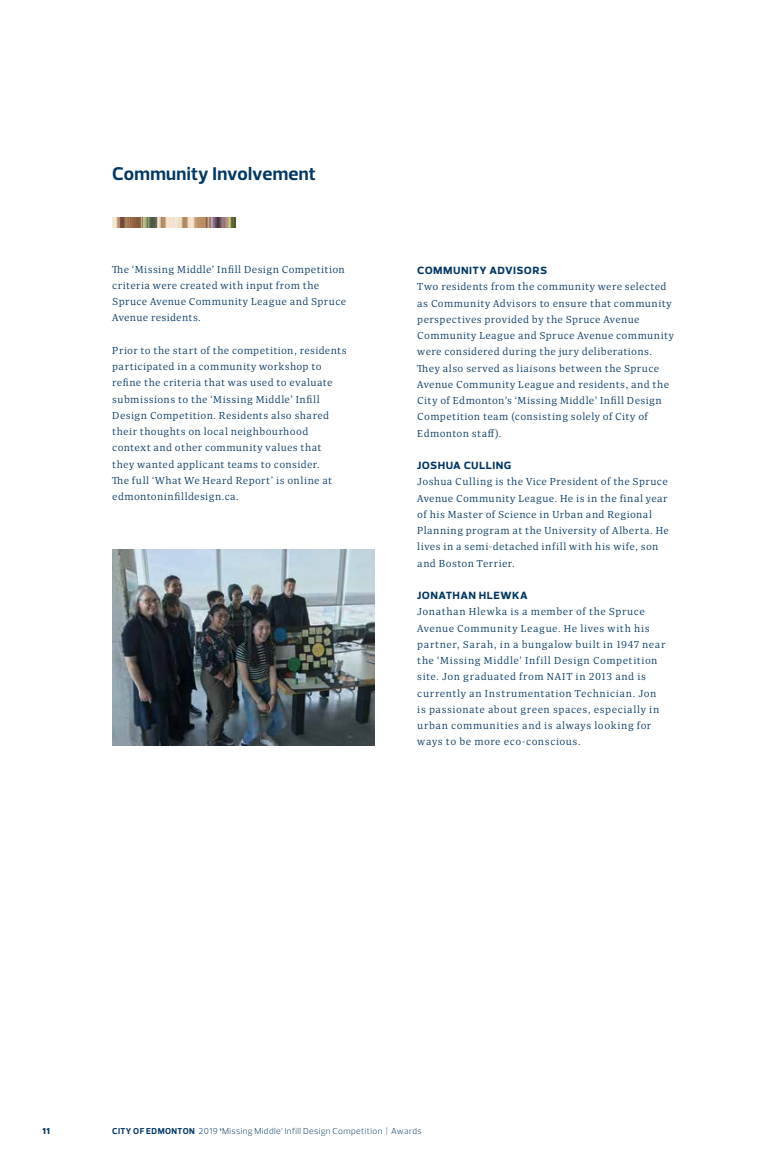
<style>
.page{position:relative;width:765px;height:1170px;background:#fff}
.page>*{position:absolute;margin:0;border:0;box-sizing:border-box;transform-origin:0 0}
.t1{font:700 18.75px "Prelo";letter-spacing:.015em;color:#003764}
.t2{font:700 12.5px "Prelo";letter-spacing:.03em;color:#003764}
.t3{font:10px/16.2px "Quercus 10";letter-spacing:.045em;color:#003764}
.t4{font:300 8.75px "Prelo";letter-spacing:.045em;color:#003764}
.t5{font:900 8.75px "Prelo";color:#003764}
.s1{font-weight:700}
</style>
<div class="page">
<img style="left:112px;top:218px;width:123px;height:9px">
<img style="left:112px;top:550px;width:262px;height:195px">
<h1 class="t1" style="left:112px;top:162px;width:205px">Community Involvement</h1>
<p class="t3" style="left:112px;top:261px;width:235px">The ‘Missing Middle’ Infill Design Competition criteria were created with input from the Spruce Avenue Community League and Spruce Avenue residents.</p>
<p class="t3" style="left:112px;top:342px;width:236px">Prior to the start of the competition, residents participated in a community workshop to refine the criteria that was used to evaluate submissions to the ‘Missing Middle’ Infill Design Competition. Residents also shared their thoughts on local neighbourhood context and other community values that<br>they wanted applicant teams to consider.<br>The full ‘What We Heard Report’ is online at edmontoninfilldesign.ca.</p>
<p class="t2" style="left:417px;top:262px;width:131px">community advisors</p>
<p class="t3" style="left:417px;top:279px;width:258px">Two residents from the community were selected as Community Advisors to ensure that community perspectives provided by the Spruce Avenue Community League and Spruce Avenue community were considered during the jury deliberations.<br>They also served as liaisons between the Spruce Avenue Community League and residents, and the City of Edmonton’s ‘Missing Middle’ Infill Design Competition team (consisting solely of City of Edmonton staff).</p>
<p class="t2" style="left:417px;top:457px;width:96px">joshua culling</p>
<p class="t3" style="left:417px;top:474px;width:253px">Joshua Culling is the Vice President of the Spruce Avenue Community League. He is in the final year of his Master of Science in Urban and Regional Planning program at the University of Alberta. He lives in a semi-detached infill with his wife, son and Boston Terrier.</p>
<p class="t2" style="left:417px;top:587px;width:112px">jonathan hlewka</p>
<p class="t3" style="left:417px;top:604px;width:249px">Jonathan Hlewka is a member of the Spruce Avenue Community League. He lives with his partner, Sarah, in a bungalow built in 1947 near the ‘Missing Middle’ Infill Design Competition site. Jon graduated from NAIT in 2013 and is currently an Instrumentation Technician. Jon is passionate about green spaces, especially in urban communities and is always looking for ways to be more eco-conscious.</p>
<p class="t5" style="left:43px;top:1126px;width:9px">11</p>
<p class="t4" style="left:112px;top:1126px;width:311px"><span class="s1">CITY OF EDMONTON</span> 2019 <span class="s1">‘</span>Missing Middle’ Infill Design Competition | Awards</p>
</div>
